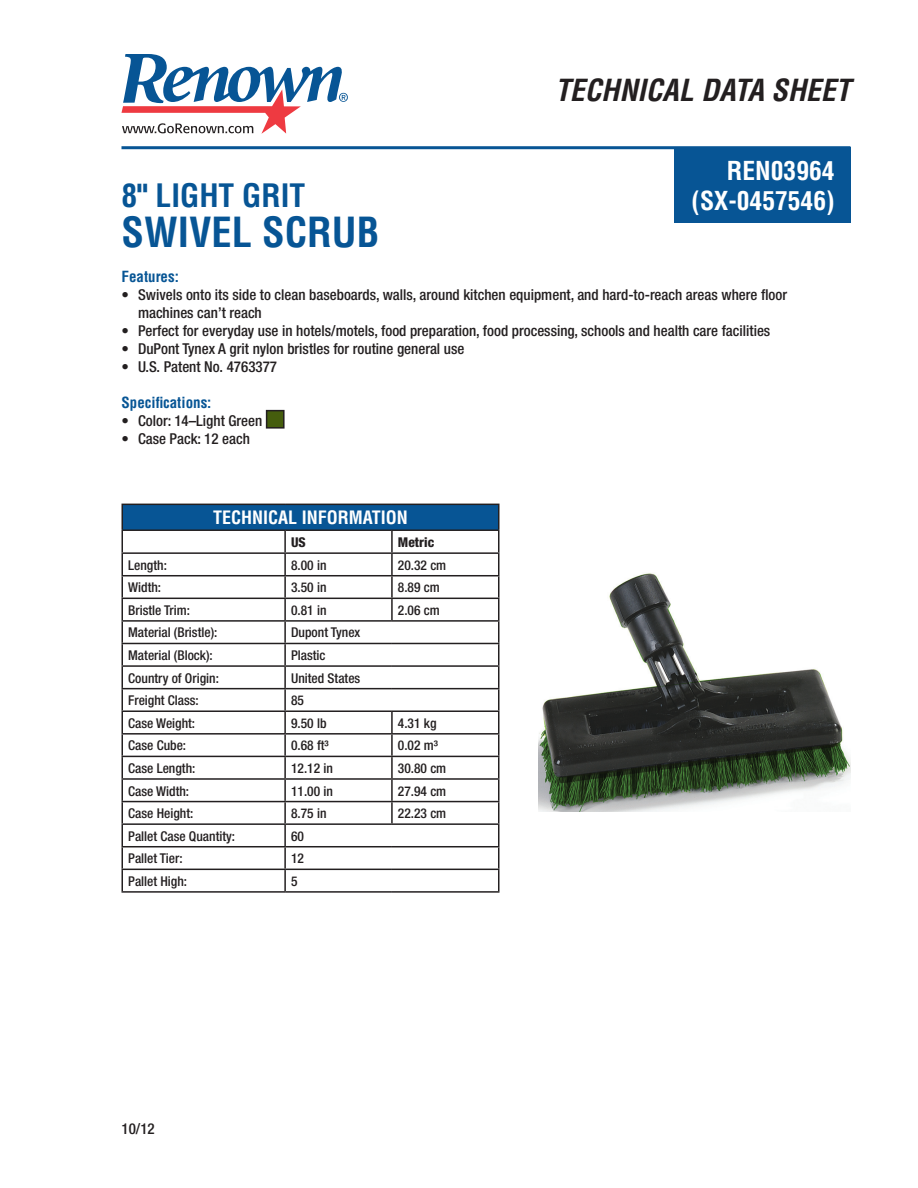
<style>
.page{position:relative;width:918px;height:1188px;background:#fff}
.page>*{position:absolute;margin:0;border:0;box-sizing:border-box;transform-origin:0 0}
.t1{font:700 condensed 40.5px "Helvetica";color:#075595}
.t2{font:700 condensed 31.5px "Helvetica";color:#075595}
.t3{font:italic 700 condensed 29.7px "Helvetica";color:#231f20}
.t4{font:700 condensed 25.5px/30.6px "Helvetica";color:#fff;text-align:right}
.t5{font:700 condensed 18px "Helvetica";color:#fff}
.t6{font:500 condensed 15px/18px "Helvetica Neue";color:#231f20}
.t7{font:700 condensed 15px "Helvetica";color:#075595}
.t8{font:500 condensed 13.5px "Helvetica Neue";color:#231f20}
.t9{font:800 condensed 13.5px "Helvetica Neue";color:#231f20}
</style>
<div class="page">
<svg style="left:121px;top:54px;width:227px;height:80px"></svg>
<hr style="left:122px;top:146px;width:728px;height:3px;background:#075595">
<div style="left:267px;top:411px;width:17px;height:17px;background:#455d0d"></div>
<div style="left:266px;top:410px;width:19px;height:19px;border:2px solid #231f20"></div>
<div style="left:122px;top:504px;width:377px;height:26px;background:#075595"></div>
<hr style="left:122px;top:529px;width:163px;height:2px;background:#231f20">
<hr style="left:285px;top:529px;width:107px;height:2px;background:#231f20">
<hr style="left:284px;top:531px;width:2px;height:21px;background:#231f20">
<hr style="left:392px;top:529px;width:107px;height:2px;background:#231f20">
<hr style="left:122px;top:552px;width:163px;height:2px;background:#231f20">
<hr style="left:285px;top:552px;width:107px;height:2px;background:#231f20">
<hr style="left:284px;top:554px;width:2px;height:21px;background:#231f20">
<hr style="left:392px;top:552px;width:107px;height:2px;background:#231f20">
<hr style="left:122px;top:575px;width:163px;height:1px;background:#231f20">
<hr style="left:285px;top:575px;width:107px;height:1px;background:#231f20">
<hr style="left:284px;top:576px;width:2px;height:22px;background:#231f20">
<hr style="left:392px;top:575px;width:107px;height:1px;background:#231f20">
<hr style="left:122px;top:598px;width:163px;height:1px;background:#231f20">
<hr style="left:285px;top:598px;width:107px;height:1px;background:#231f20">
<hr style="left:284px;top:599px;width:2px;height:21px;background:#231f20">
<hr style="left:392px;top:598px;width:107px;height:1px;background:#231f20">
<hr style="left:122px;top:620px;width:163px;height:2px;background:#231f20">
<hr style="left:285px;top:620px;width:107px;height:2px;background:#231f20">
<hr style="left:284px;top:622px;width:2px;height:21px;background:#231f20">
<hr style="left:392px;top:620px;width:107px;height:2px;background:#231f20">
<hr style="left:122px;top:643px;width:163px;height:1px;background:#231f20">
<hr style="left:285px;top:643px;width:107px;height:1px;background:#231f20">
<hr style="left:284px;top:644px;width:2px;height:21px;background:#231f20">
<hr style="left:392px;top:643px;width:107px;height:1px;background:#231f20">
<hr style="left:122px;top:665px;width:163px;height:2px;background:#231f20">
<hr style="left:285px;top:665px;width:107px;height:2px;background:#231f20">
<hr style="left:284px;top:667px;width:2px;height:21px;background:#231f20">
<hr style="left:392px;top:665px;width:107px;height:2px;background:#231f20">
<hr style="left:122px;top:688px;width:163px;height:1px;background:#231f20">
<hr style="left:285px;top:688px;width:107px;height:1px;background:#231f20">
<hr style="left:284px;top:689px;width:2px;height:21px;background:#231f20">
<hr style="left:392px;top:688px;width:107px;height:1px;background:#231f20">
<hr style="left:122px;top:710px;width:163px;height:2px;background:#231f20">
<hr style="left:285px;top:710px;width:107px;height:2px;background:#231f20">
<hr style="left:284px;top:712px;width:2px;height:21px;background:#231f20">
<hr style="left:392px;top:710px;width:107px;height:2px;background:#231f20">
<hr style="left:122px;top:733px;width:163px;height:2px;background:#231f20">
<hr style="left:285px;top:733px;width:107px;height:2px;background:#231f20">
<hr style="left:284px;top:735px;width:2px;height:21px;background:#231f20">
<hr style="left:392px;top:733px;width:107px;height:2px;background:#231f20">
<hr style="left:122px;top:756px;width:163px;height:1px;background:#231f20">
<hr style="left:285px;top:756px;width:107px;height:1px;background:#231f20">
<hr style="left:284px;top:757px;width:2px;height:21px;background:#231f20">
<hr style="left:392px;top:756px;width:107px;height:1px;background:#231f20">
<hr style="left:122px;top:778px;width:163px;height:2px;background:#231f20">
<hr style="left:285px;top:778px;width:107px;height:2px;background:#231f20">
<hr style="left:284px;top:780px;width:2px;height:21px;background:#231f20">
<hr style="left:392px;top:778px;width:107px;height:2px;background:#231f20">
<hr style="left:122px;top:801px;width:163px;height:1px;background:#231f20">
<hr style="left:285px;top:801px;width:107px;height:1px;background:#231f20">
<hr style="left:284px;top:802px;width:2px;height:21px;background:#231f20">
<hr style="left:392px;top:801px;width:107px;height:1px;background:#231f20">
<hr style="left:122px;top:823px;width:163px;height:2px;background:#231f20">
<hr style="left:285px;top:823px;width:107px;height:2px;background:#231f20">
<hr style="left:284px;top:825px;width:2px;height:21px;background:#231f20">
<hr style="left:392px;top:823px;width:107px;height:2px;background:#231f20">
<hr style="left:122px;top:846px;width:163px;height:1px;background:#231f20">
<hr style="left:285px;top:846px;width:107px;height:1px;background:#231f20">
<hr style="left:284px;top:847px;width:2px;height:22px;background:#231f20">
<hr style="left:392px;top:846px;width:107px;height:1px;background:#231f20">
<hr style="left:122px;top:869px;width:163px;height:1px;background:#231f20">
<hr style="left:285px;top:869px;width:107px;height:1px;background:#231f20">
<hr style="left:284px;top:870px;width:2px;height:21px;background:#231f20">
<hr style="left:392px;top:869px;width:107px;height:1px;background:#231f20">
<hr style="left:122px;top:891px;width:163px;height:2px;background:#231f20">
<hr style="left:285px;top:891px;width:107px;height:2px;background:#231f20">
<hr style="left:392px;top:891px;width:107px;height:2px;background:#231f20">
<hr style="left:122px;top:504px;width:163px;height:1px;background:#231f20">
<hr style="left:285px;top:504px;width:107px;height:1px;background:#231f20">
<hr style="left:392px;top:504px;width:107px;height:1px;background:#231f20">
<hr style="left:391px;top:531px;width:2px;height:21px;background:#231f20">
<hr style="left:391px;top:554px;width:2px;height:21px;background:#231f20">
<hr style="left:391px;top:576px;width:2px;height:22px;background:#231f20">
<hr style="left:391px;top:599px;width:2px;height:21px;background:#231f20">
<hr style="left:391px;top:712px;width:2px;height:21px;background:#231f20">
<hr style="left:391px;top:735px;width:2px;height:21px;background:#231f20">
<hr style="left:391px;top:757px;width:2px;height:21px;background:#231f20">
<hr style="left:391px;top:780px;width:2px;height:21px;background:#231f20">
<hr style="left:391px;top:802px;width:2px;height:21px;background:#231f20">
<svg style="left:122px;top:505px;width:1px;height:386px"></svg>
<svg style="left:498px;top:505px;width:1px;height:386px"></svg>
<img style="left:538px;top:573px;width:312px;height:239px">
<div style="left:674px;top:148px;width:176px;height:75px;background:#075595"></div>
<p class="t3" style="left:555px;top:72px;width:297px">TECHNICAL DATA SHEET</p>
<p class="t4" style="left:692px;top:155px;width:145px">REN03964 (SX-0457546)</p>
<p class="t2" style="left:122px;top:176px;width:185px">8" LIGHT GRIT</p>
<p class="t1" style="left:122px;top:208px;width:259px">SWIVEL SCRUB</p>
<p class="t7" style="left:122px;top:267px;width:59px">Features:</p>
<p class="t6" style="left:138px;top:285px;width:651px;text-indent:-16px">• Swivels onto its side to clean baseboards, walls, around kitchen equipment, and hard-to-reach areas where floor machines can’t reach</p>
<p class="t6" style="left:122px;top:321px;width:650px">• Perfect for everyday use in hotels/motels, food preparation, food processing, schools and health care facilities</p>
<p class="t6" style="left:122px;top:339px;width:344px">• DuPont Tynex A grit nylon bristles for routine general use</p>
<p class="t6" style="left:122px;top:357px;width:157px">• U.S. Patent No. 4763377</p>
<p class="t7" style="left:122px;top:393px;width:91px">Specifications:</p>
<p class="t6" style="left:122px;top:411px;width:142px">• Color: 14–Light Green</p>
<p class="t6" style="left:122px;top:429px;width:130px">• Case Pack: 12 each</p>
<p class="t5" style="left:213px;top:507px;width:196px">TECHNICAL INFORMATION</p>
<p class="t9" style="left:291px;top:534px;width:16px">US</p>
<p class="t9" style="left:398px;top:534px;width:38px">Metric</p>
<p class="t8" style="left:128px;top:557px;width:40px">Length:</p>
<p class="t8" style="left:291px;top:557px;width:37px">8.00 in</p>
<p class="t8" style="left:398px;top:557px;width:50px">20.32 cm</p>
<p class="t8" style="left:128px;top:579px;width:34px">Width:</p>
<p class="t8" style="left:291px;top:579px;width:37px">3.50 in</p>
<p class="t8" style="left:398px;top:579px;width:43px">8.89 cm</p>
<p class="t8" style="left:128px;top:602px;width:63px">Bristle Trim:</p>
<p class="t8" style="left:291px;top:602px;width:37px">0.81 in</p>
<p class="t8" style="left:398px;top:602px;width:43px">2.06 cm</p>
<p class="t8" style="left:128px;top:625px;width:91px">Material (Bristle):</p>
<p class="t8" style="left:291px;top:625px;width:71px">Dupont Tynex</p>
<p class="t8" style="left:128px;top:647px;width:86px">Material (Block):</p>
<p class="t8" style="left:291px;top:647px;width:36px">Plastic</p>
<p class="t8" style="left:128px;top:670px;width:92px">Country of Origin:</p>
<p class="t8" style="left:291px;top:670px;width:71px">United States</p>
<p class="t8" style="left:128px;top:692px;width:72px">Freight Class:</p>
<p class="t8" style="left:291px;top:692px;width:14px">85</p>
<p class="t8" style="left:128px;top:715px;width:68px">Case Weight:</p>
<p class="t8" style="left:291px;top:715px;width:37px">9.50 lb</p>
<p class="t8" style="left:398px;top:715px;width:40px">4.31 kg</p>
<p class="t8" style="left:128px;top:738px;width:59px">Case Cube:</p>
<p class="t8" style="left:291px;top:738px;width:39px">0.68 ft³</p>
<p class="t8" style="left:398px;top:738px;width:42px">0.02 m³</p>
<p class="t8" style="left:128px;top:760px;width:69px">Case Length:</p>
<p class="t8" style="left:291px;top:760px;width:43px">12.12 in</p>
<p class="t8" style="left:398px;top:760px;width:50px">30.80 cm</p>
<p class="t8" style="left:128px;top:783px;width:62px">Case Width:</p>
<p class="t8" style="left:291px;top:783px;width:43px">11.00 in</p>
<p class="t8" style="left:398px;top:783px;width:50px">27.94 cm</p>
<p class="t8" style="left:128px;top:805px;width:67px">Case Height:</p>
<p class="t8" style="left:291px;top:805px;width:37px">8.75 in</p>
<p class="t8" style="left:398px;top:805px;width:50px">22.23 cm</p>
<p class="t8" style="left:128px;top:828px;width:108px">Pallet Case Quantity:</p>
<p class="t8" style="left:291px;top:828px;width:14px">60</p>
<p class="t8" style="left:128px;top:850px;width:56px">Pallet Tier:</p>
<p class="t8" style="left:291px;top:850px;width:14px">12</p>
<p class="t8" style="left:128px;top:873px;width:60px">Pallet High:</p>
<p class="t8" style="left:291px;top:873px;width:8px">5</p>
<p class="t6" style="left:122px;top:1119px;width:35px">10/12</p>
</div>
